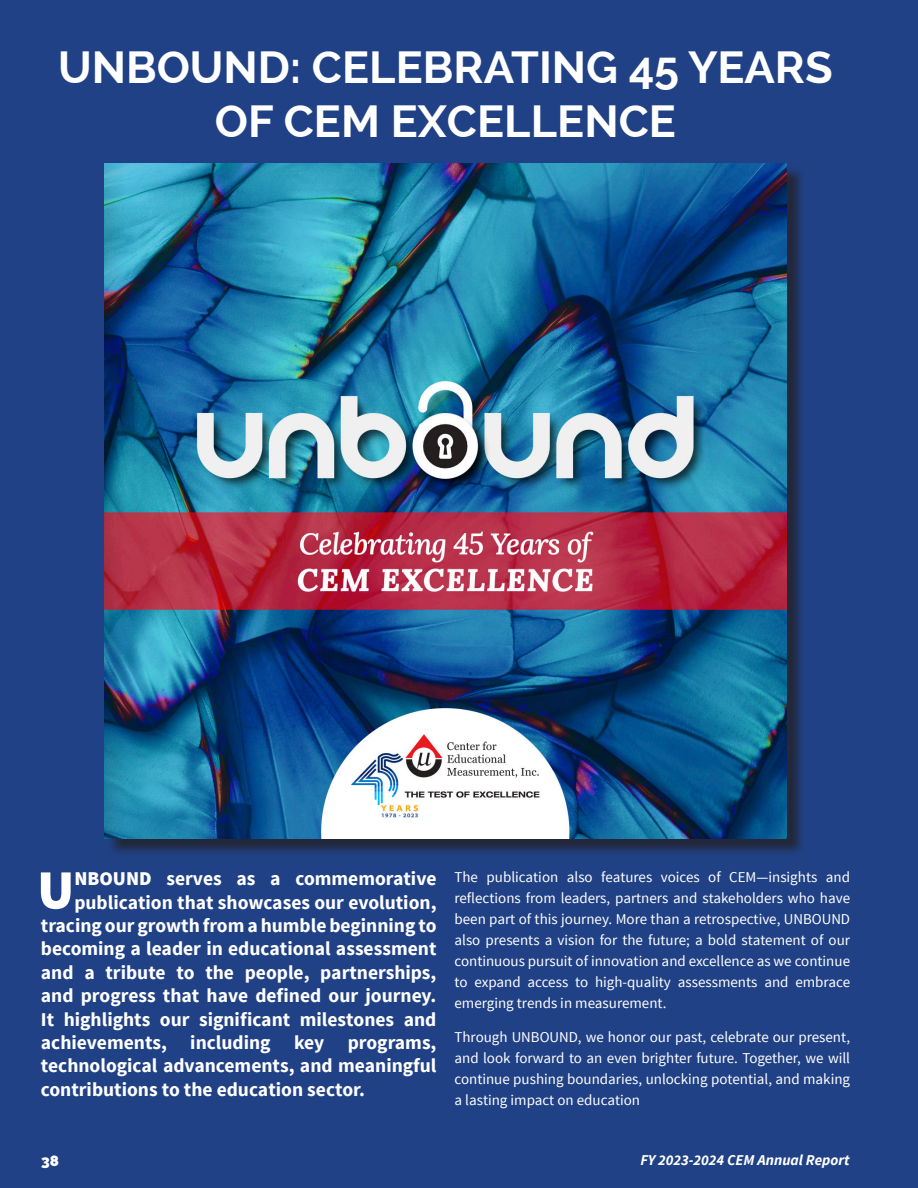
<style>
.page{position:relative;width:918px;height:1188px;background:#fff}
.page>*{position:absolute;margin:0;border:0;box-sizing:border-box;transform-origin:0 0}
.Section_-_Intro_1st_Paragraph{font:900 55.5px "Source Sans Pro";color:#fff}
.Heading_1{font:700 45px/54px "Raleway";color:#fff;text-align:center}
.Section_-_Intro_1st_Paragraph-2{font:700 19.5px "Source Sans Pro";color:#fff}
.Body{font:15px/21px "Source Sans Pro";color:#fff;text-align:justify}
.t1{font:italic 700 15px "Source Sans Pro";color:#fff}
.t2{font:800 15px "Raleway";color:#fff}
.s1{font-weight:900}
</style>
<div class="page">
<div style="left:0;top:1134px;width:918px;height:54px;background:#204185"></div>
<div style="left:0;top:0;width:918px;height:1134px;background:#204185"></div>
<div style="left:107px;top:165px;width:698px;height:692px;background:#231f20;opacity:.75"></div>
<img style="left:105px;top:163px;width:681px;height:675px">
<p class="Heading_1" style="left:58px;top:40px;width:776px">UNBOUND: CELEBRATING 45 YEARS<br>OF CEM EXCELLENCE</p>
<p class="Section_-_Intro_1st_Paragraph" style="left:37px;top:854px;width:39px">U</p>
<p class="Section_-_Intro_1st_Paragraph-2" style="left:74px;top:866px;width:364px"><span class="s1">NBOUND</span> serves as a commemorative</p>
<p class="Section_-_Intro_1st_Paragraph-2" style="left:74px;top:890px;width:364px">publication that showcases our evolution,</p>
<p class="Section_-_Intro_1st_Paragraph-2" style="left:41px;top:913px;width:397px">tracing our growth from a humble beginning to</p>
<p class="Section_-_Intro_1st_Paragraph-2" style="left:41px;top:936px;width:397px">becoming a leader in educational assessment</p>
<p class="Section_-_Intro_1st_Paragraph-2" style="left:41px;top:960px;width:397px">and a tribute to the people, partnerships,</p>
<p class="Section_-_Intro_1st_Paragraph-2" style="left:41px;top:983px;width:397px">and progress that have defined our journey.</p>
<p class="Section_-_Intro_1st_Paragraph-2" style="left:41px;top:1007px;width:397px">It highlights our significant milestones and</p>
<p class="Section_-_Intro_1st_Paragraph-2" style="left:41px;top:1030px;width:397px">achievements, including key programs,</p>
<p class="Section_-_Intro_1st_Paragraph-2" style="left:41px;top:1053px;width:397px">technological advancements, and meaningful</p>
<p class="Section_-_Intro_1st_Paragraph-2" style="left:41px;top:1077px;width:326px">contributions to the education sector.</p>
<p class="Body" style="left:454px;top:867px;width:397px">The publication also features voices of CEM—insights and reflections from leaders, partners and stakeholders who have been part of this journey. More than a retrospective, UNBOUND also presents a vision for the future; a bold statement of our continuous pursuit of innovation and excellence as we continue to expand access to high-quality assessments and embrace emerging trends in measurement.</p>
<p class="Body" style="left:454px;top:1027px;width:397px">Through UNBOUND, we honor our past, celebrate our present, and look forward to an even brighter future. Together, we will continue pushing boundaries, unlocking potential, and making a lasting impact on education</p>
<p class="t2" style="left:41px;top:1152px;width:19px">38</p>
<p class="t1" style="left:640px;top:1150px;width:211px">FY 2023-2024 CEM Annual Report</p>
</div>
